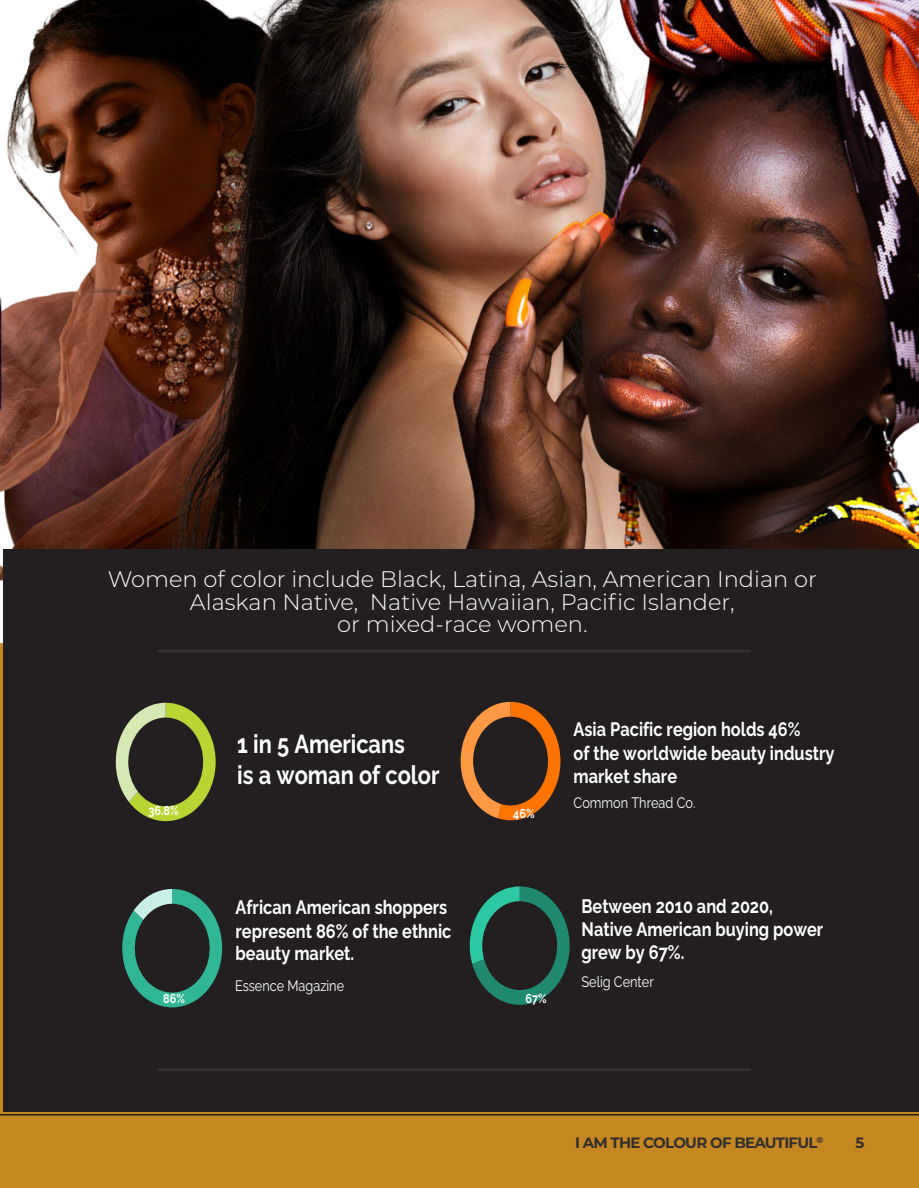
<style>
.page{position:relative;width:919px;height:1188px;background:#fff}
.page>*{position:absolute;margin:0;border:0;box-sizing:border-box;transform-origin:0 0}
.t1{font:700 25.8px/31.2px "Raleway";color:#fff;scale:.84 1}
.body_text{font:300 22.5px "Montserrat";color:#fff}
.t2{font:700 19.35px/23.1px "Raleway";color:#fff;scale:.84 1}
.t3{font:15px "Raleway";color:#fff;scale:.84 1}
.TITLE_3_Right{font:700 15px "Montserrat";letter-spacing:-.05em;color:#312f30}
.t4{font:700 12.9px "Raleway";color:#fff;scale:.84 1}
.TITLE_3_Right-2{font:700 8.7px "Montserrat";color:#312f30}
</style>
<div class="page">
<img style="left:6px;top:0;width:912px;height:549px">
<img style="left:0;top:208px;width:64px;height:373px">
<div style="left:0;top:643px;width:918px;height:545px;background:#c58821"></div>
<div style="left:3px;top:549px;width:915px;height:563px;background:#231f20"></div>
<hr style="left:157px;top:650px;width:593px;height:3px;background:#312f30">
<hr style="left:157px;top:1068px;width:593px;height:3px;background:#312f30">
<svg style="left:115px;top:703px;width:101px;height:118px"></svg>
<svg style="left:122px;top:889px;width:100px;height:118px"></svg>
<svg style="left:469px;top:886px;width:100px;height:119px"></svg>
<svg style="left:460px;top:702px;width:100px;height:118px"></svg>
<hr style="left:0;top:1114px;width:918px;height:2px;background:#231f20">
<p class="body_text" style="left:108px;top:564px;width:710px">Women of color include Black, Latina, Asian, American Indian or</p>
<p class="body_text" style="left:190px;top:587px;width:546px">Alaskan Native, Native Hawaiian, Pacific Islander,</p>
<p class="body_text" style="left:337px;top:609px;width:252px">or mixed-race women.</p>
<p class="t4" style="left:148px;top:800px;width:38px">36.8%</p>
<p class="t1" style="left:237px;top:726px;width:242px">1 in 5 Americans<br>is a woman of color</p>
<p class="t4" style="left:513px;top:804px;width:27px">46%</p>
<p class="t2" style="left:573px;top:716px;width:312px">Asia Pacific region holds 46%<br>of the worldwide beauty industry market share</p>
<p class="t3" style="left:573px;top:791px;width:147px">Common Thread Co.</p>
<p class="t2" style="left:235px;top:894px;width:258px">African American shoppers represent 86% of the ethnic beauty market.</p>
<p class="t3" style="left:235px;top:974px;width:131px">Essence Magazine</p>
<p class="t4" style="left:163px;top:989px;width:27px">86%</p>
<p class="t4" style="left:525px;top:989px;width:27px">67%</p>
<p class="t2" style="left:581px;top:893px;width:289px">Between 2010 and 2020,<br>Native American buying power grew by 67%.</p>
<p class="t3" style="left:581px;top:969px;width:88px">Selig Center</p>
<p class="TITLE_3_Right-2" style="left:816px;top:1134px;width:8px">®</p>
<p class="TITLE_3_Right" style="left:575px;top:1132px;width:244px">I AM THE COLOUR OF BEAUTIFUL</p>
<p class="TITLE_3_Right" style="left:855px;top:1132px;width:10px">5</p>
</div>
